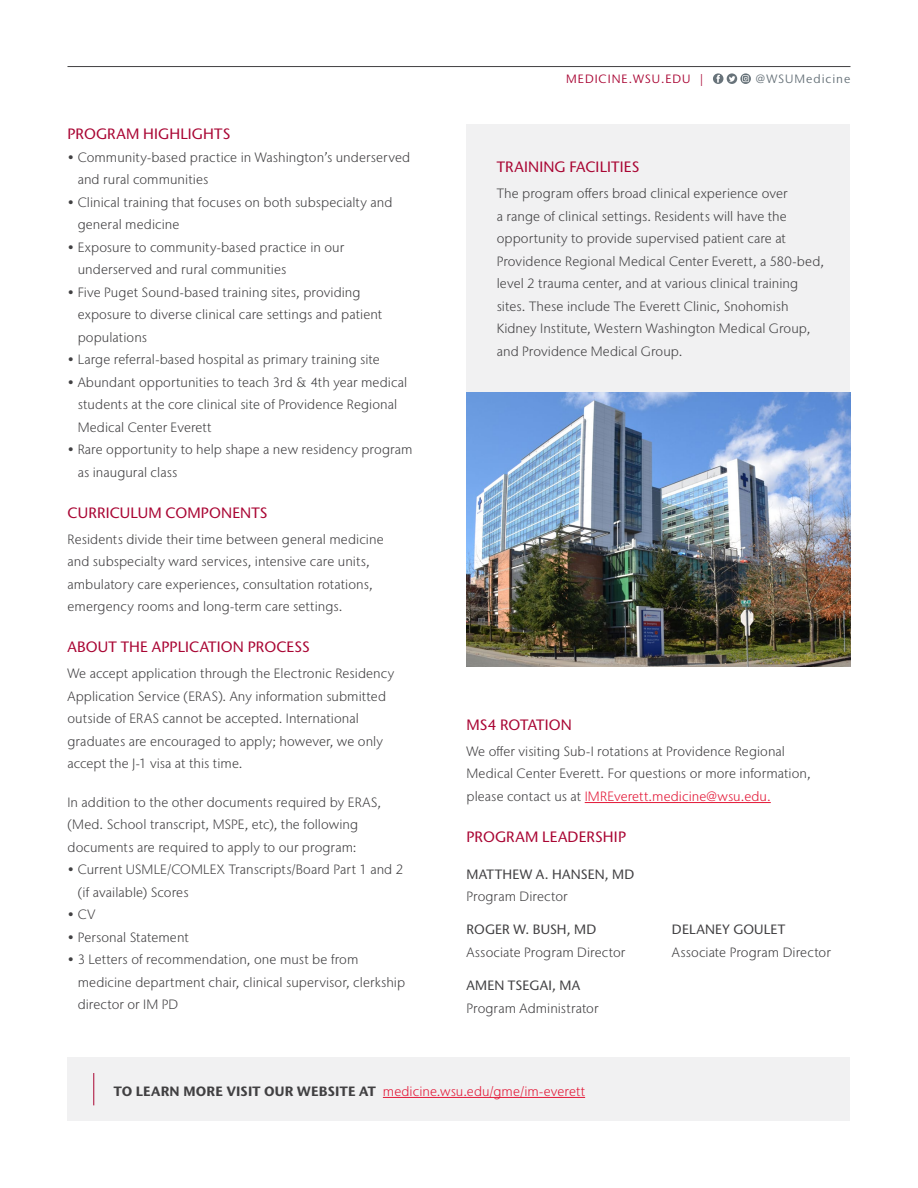
<style>
.page{position:relative;width:918px;height:1188px;background:#fff}
.page>*{position:absolute;margin:0;border:0;box-sizing:border-box;transform-origin:0 0}
.H2_new{font:500 15px "Stone Sans IIITC Std";letter-spacing:.01em;color:#a90533}
.T_space_before{font:500 15px "Stone Sans IIITC Std";letter-spacing:.01em;color:#a90533}
.T{font:300 13.5px/22.5px "Stone Sans IIITC Std";letter-spacing:.005em;color:#414042}
.T_space_before-2{font:300 13.5px/22.5px "Stone Sans IIITC Std";letter-spacing:.005em;color:#414042}
.T_new{font:300 13.5px "Stone Sans IIITC Std";letter-spacing:.005em;color:#414042}
.T_new-2{font:300 13.5px "Stone Sans IIITC Std";letter-spacing:.005em;color:#e31837}
.T_new-3{font:500 13.5px "Stone Sans IIITC Std";letter-spacing:.015em;color:#414042}
.t1{font:12px "Stone Sans IIITC Std";letter-spacing:.08em;color:#a90533}
.t2{font:12px "Stone Sans IIITC Std";letter-spacing:.08em;color:#68737a}
.s1{color:#e31837}
.s2{font-weight:700;color:#414042}
</style>
<div class="page">
<div style="left:68px;top:1058px;width:782px;height:63px;background:#f1f1f2"></div>
<hr style="left:94px;top:1073px;width:1px;height:32px;background:#a90533">
<hr style="left:383px;top:1097px;width:202px;height:1px;background:#e31837">
<hr style="left:68px;top:66px;width:782px;height:1px;background:#414042">
<div style="left:713px;top:73px;width:10px;height:11px;background:#68737a;border-radius:50%"></div>
<svg style="left:716px;top:75px;width:4px;height:8px"></svg>
<div style="left:727px;top:73px;width:10px;height:11px;background:#68737a;border-radius:50%"></div>
<svg style="left:729px;top:76px;width:6px;height:6px"></svg>
<svg style="left:740px;top:73px;width:11px;height:11px"></svg>
<svg style="left:742px;top:75px;width:7px;height:7px"></svg>
<img style="left:467px;top:392px;width:384px;height:274px">
<div style="left:466px;top:124px;width:384px;height:268px;background:#f1f1f2"></div>
<hr style="left:585px;top:802px;width:186px;height:1px;background:#e31837">
<p class="T_space_before" style="left:68px;top:125px;width:164px">PROGRAM HIGHLIGHTS</p>
<p class="T" style="left:78px;top:146px;width:334px;text-indent:-10px">• Community-based practice in Washington’s underserved and rural communities</p>
<p class="T" style="left:78px;top:191px;width:316px;text-indent:-10px">• Clinical training that focuses on both subspecialty and general medicine</p>
<p class="T" style="left:78px;top:236px;width:268px;text-indent:-10px">• Exposure to community-based practice in our underserved and rural communities</p>
<p class="T" style="left:78px;top:281px;width:306px;text-indent:-10px">• Five Puget Sound-based training sites, providing exposure to diverse clinical care settings and patient populations</p>
<p class="T" style="left:68px;top:348px;width:314px">• Large referral-based hospital as primary training site</p>
<p class="T" style="left:78px;top:371px;width:331px;text-indent:-10px">• Abundant opportunities to teach 3rd &amp; 4th year medical students at the core clinical site of Providence Regional<br>Medical Center Everett</p>
<p class="T" style="left:78px;top:438px;width:336px;text-indent:-10px">• Rare opportunity to help shape a new residency program as inaugural class</p>
<p class="H2_new" style="left:68px;top:504px;width:202px">CURRICULUM COMPONENTS</p>
<p class="T" style="left:68px;top:528px;width:318px">Residents divide their time between general medicine and subspecialty ward services, intensive care units, ambulatory care experiences, consultation rotations, emergency rooms and long-term care settings.</p>
<p class="H2_new" style="left:68px;top:638px;width:244px">ABOUT THE APPLICATION PROCESS</p>
<p class="T" style="left:68px;top:662px;width:329px">We accept application through the Electronic Residency Application Service (ERAS). Any information submitted outside of ERAS cannot be accepted. International graduates are encouraged to apply; however, we only accept the J-1 visa at this time.</p>
<p class="T_space_before-2" style="left:68px;top:791px;width:315px">In addition to the other documents required by ERAS, (Med. School transcript, MSPE, etc), the following documents are required to apply to our program:</p>
<p class="T" style="left:78px;top:858px;width:327px;text-indent:-10px">• Current USMLE/COMLEX Transcripts/Board Part 1 and 2 (if available) Scores</p>
<p class="T" style="left:68px;top:903px;width:29px">• CV</p>
<p class="T" style="left:68px;top:926px;width:123px">• Personal Statement</p>
<p class="T" style="left:78px;top:948px;width:329px;text-indent:-10px">• 3 Letters of recommendation, one must be from medicine department chair, clinical supervisor, clerkship director or IM PD</p>
<p class="t1" style="left:566px;top:72px;width:139px">MEDICINE.WSU.EDU |</p>
<p class="t2" style="left:756px;top:72px;width:96px">@WSUMedicine</p>
<p class="H2_new" style="left:497px;top:158px;width:144px">TRAINING FACILITIES</p>
<p class="T" style="left:497px;top:182px;width:329px">The program offers broad clinical experience over<br>a range of clinical settings. Residents will have the opportunity to provide supervised patient care at Providence Regional Medical Center Everett, a 580-bed, level 2 trauma center, and at various clinical training sites. These include The Everett Clinic, Snohomish Kidney Institute, Western Washington Medical Group, and Providence Medical Group.</p>
<p class="H2_new" style="left:466px;top:716px;width:107px">MS4 ROTATION</p>
<p class="T" style="left:466px;top:740px;width:346px">We offer visiting Sub-I rotations at Providence Regional<br>Medical Center Everett. For questions or more information, please contact us at <span class="s1">IMREverett.medicine@wsu.edu.</span></p>
<p class="H2_new" style="left:466px;top:828px;width:161px">PROGRAM LEADERSHIP</p>
<p class="T_new-3" style="left:466px;top:866px;width:169px">MATTHEW A. HANSEN, MD</p>
<p class="T_new" style="left:466px;top:888px;width:103px">Program Director</p>
<p class="T_new-3" style="left:466px;top:921px;width:131px">ROGER W. BUSH, MD</p>
<p class="T_new-3" style="left:672px;top:921px;width:115px">DELANEY GOULET</p>
<p class="T_new" style="left:466px;top:944px;width:160px">Associate Program Director</p>
<p class="T_new" style="left:672px;top:944px;width:160px">Associate Program Director</p>
<p class="T_new-3" style="left:466px;top:977px;width:115px">AMEN TSEGAI, MA</p>
<p class="T_new" style="left:466px;top:1000px;width:134px">Program Administrator</p>
<p class="T_new-2" style="left:114px;top:1083px;width:473px"><span class="s2">TO LEARN MORE VISIT OUR WEBSITE AT</span> medicine.wsu.edu/gme/im-everett</p>
</div>
